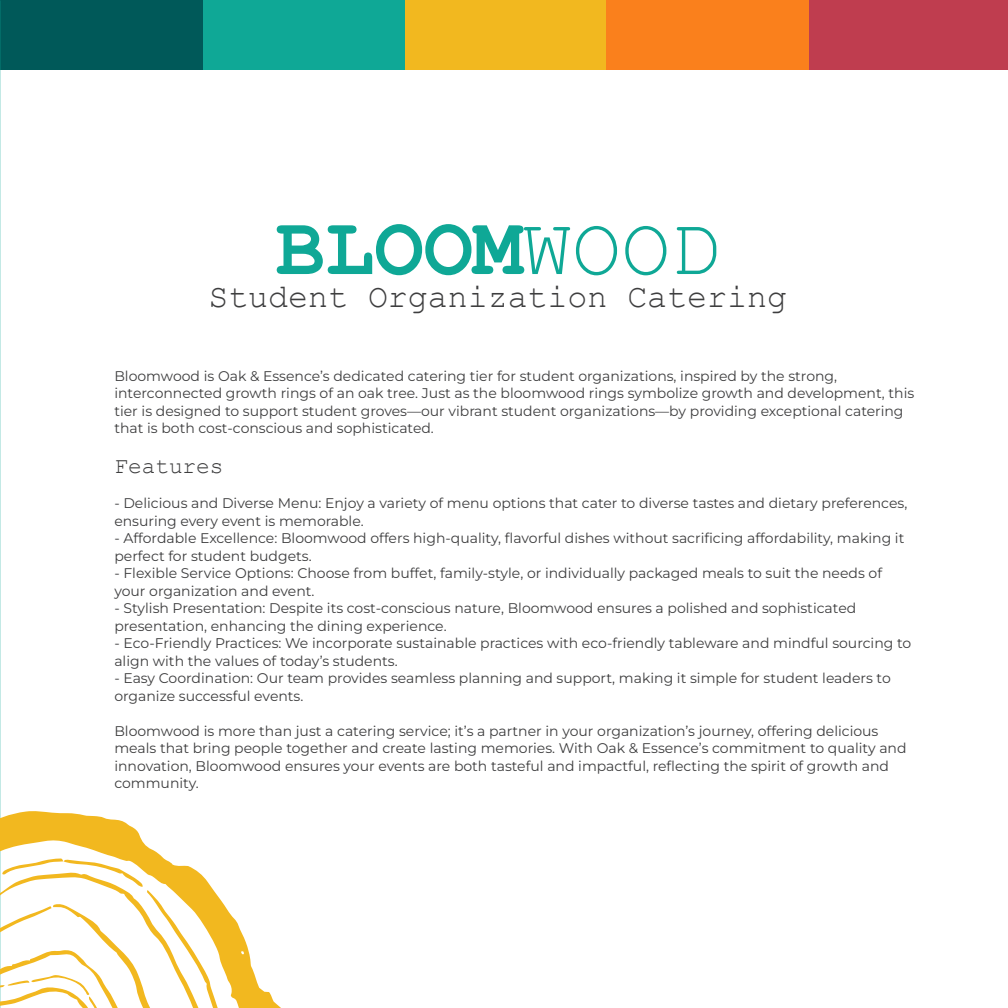
<style>
.page{position:relative;width:1008px;height:1008px;background:#fff}
.page>*{position:absolute;margin:0;border:0;box-sizing:border-box;transform-origin:0 0}
.t1{font:700 82.25px "Courier New";color:#0fa896}
.t2{font:33.25px "Courier New";color:#3e3e3f}
.t3{font:22.75px "Courier New";color:#3e3e3f}
.t4{font:14px/17.5px "Montserrat";color:#3e3e3f}
.s1{font-weight:400}
</style>
<div class="page">
<div style="left:404px;top:0;width:202px;height:69px;background:#f2b81f"></div>
<div style="left:809px;top:0;width:199px;height:69px;background:#bf3d4f"></div>
<div style="left:607px;top:0;width:202px;height:69px;background:#fa801c"></div>
<div style="left:202px;top:0;width:202px;height:69px;background:#0fa896"></div>
<div style="left:0;top:0;width:202px;height:69px;background:#005959"></div>
<svg style="left:0;top:810px;width:165px;height:49px;fill:#f2b81f"></svg>
<svg style="left:0;top:859px;width:281px;height:149px"></svg>
<p class="t1" style="left:276px;top:198px;width:446px">BLOOM<span class="s1">WOOD</span></p>
<p class="t2" style="left:208px;top:276px;width:580px">Student Organization Catering</p>
<p class="t4" style="left:114px;top:367px;width:801px">Bloomwood is Oak &amp; Essence’s dedicated catering tier for student organizations, inspired by the strong, interconnected growth rings of an oak tree. Just as the bloomwood rings symbolize growth and development, this tier is designed to support student groves—our vibrant student organizations—by providing exceptional catering that is both cost-conscious and sophisticated.</p>
<p class="t3" style="left:114px;top:452px;width:111px">Features</p>
<p class="t4" style="left:114px;top:494px;width:794px">- Delicious and Diverse Menu: Enjoy a variety of menu options that cater to diverse tastes and dietary preferences, ensuring every event is memorable.</p>
<p class="t4" style="left:114px;top:529px;width:791px">- Affordable Excellence: Bloomwood offers high-quality, flavorful dishes without sacrificing affordability, making it perfect for student budgets.</p>
<p class="t4" style="left:114px;top:564px;width:769px">- Flexible Service Options: Choose from buffet, family-style, or individually packaged meals to suit the needs of your organization and event.</p>
<p class="t4" style="left:114px;top:599px;width:743px">- Stylish Presentation: Despite its cost-conscious nature, Bloomwood ensures a polished and sophisticated presentation, enhancing the dining experience.</p>
<p class="t4" style="left:114px;top:634px;width:798px">- Eco-Friendly Practices: We incorporate sustainable practices with eco-friendly tableware and mindful sourcing to align with the values of today’s students.</p>
<p class="t4" style="left:114px;top:669px;width:778px">- Easy Coordination: Our team provides seamless planning and support, making it simple for student leaders to organize successful events.</p>
<p class="t4" style="left:114px;top:722px;width:794px">Bloomwood is more than just a catering service; it’s a partner in your organization’s journey, offering delicious meals that bring people together and create lasting memories. With Oak &amp; Essence’s commitment to quality and innovation, Bloomwood ensures your events are both tasteful and impactful, reflecting the spirit of growth and community.</p>
</div>
